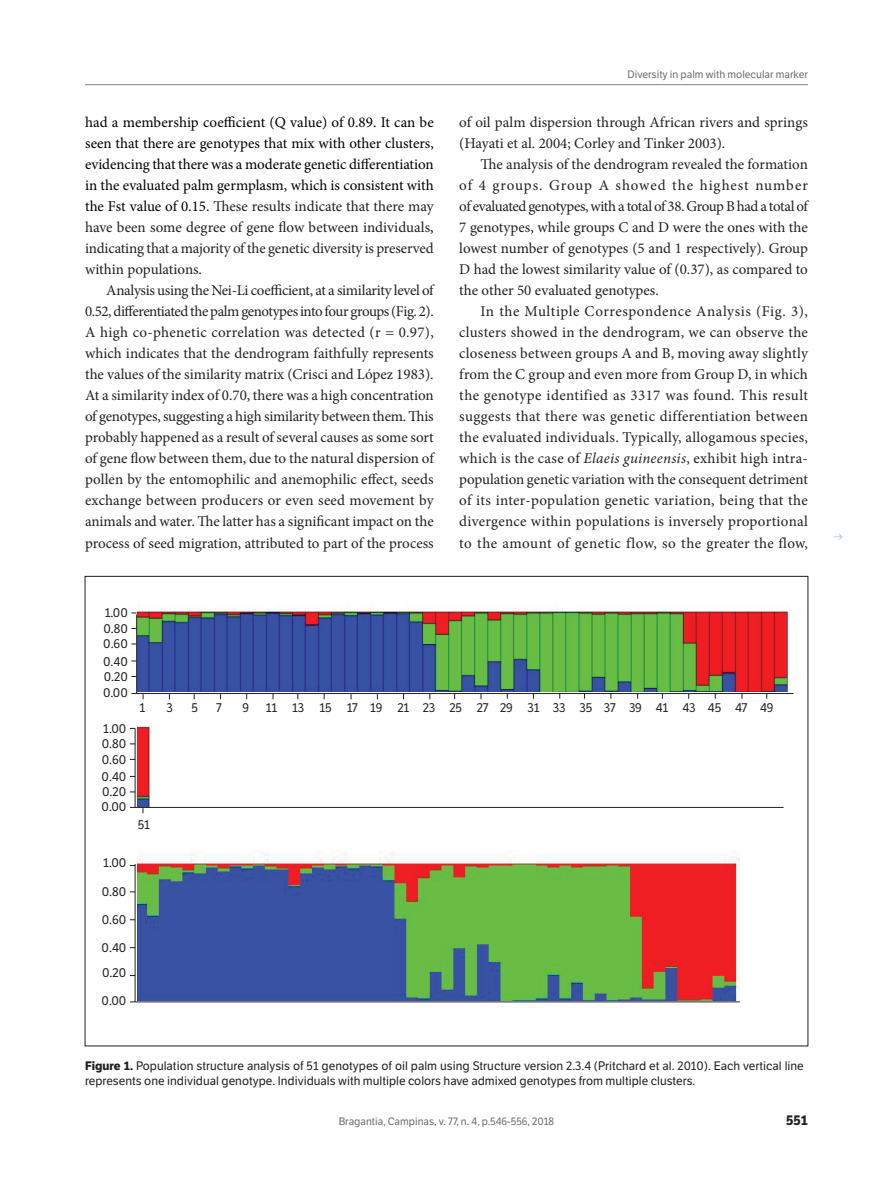
<style>
.page{position:relative;width:893px;height:1191px;background:#fff}
.page>*{position:absolute;margin:0;border:0;box-sizing:border-box;transform-origin:0 0}
.bg_Texto{font:15px/21px "Minion Pro";color:#231f20;text-align:justify}
.bg_Texto-2{font:15px/21px "Minion Pro";letter-spacing:-.01em;color:#000;text-align:justify}
.t1{font:700 13.5px "LFT Etica";color:#231f20}
.t2{font:12.45px/14.9px "LFT Etica";letter-spacing:-.01em;color:#231f20;text-align:justify}
.bg_Título_tab_fig{font:12px/14.4px "LFT Etica";color:#231f20}
.t3{font:10.5px "LFT Etica";color:#6c6d70}
.s1{color:#231f20}
.s2{font-style:italic}
.s3{font-weight:700}
</style>
<div class="page">
<hr style="left:85px;top:84px;width:723px;height:1px;background:#808285">
<img style="left:97px;top:852px;width:643px;height:151px">
<img style="left:136px;top:605px;width:654px;height:202px">
<div style="left:99px;top:586px;width:37px;height:428px;background:#fff"></div>
<div style="left:131px;top:692px;width:677px;height:33px;background:#fff"></div>
<div style="left:131px;top:1002px;width:645px;height:44px;background:#fff"></div>
<div style="left:150px;top:789px;width:658px;height:45px;background:#fff"></div>
<hr style="left:135px;top:864px;width:1px;height:138px;background:#231f20">
<hr style="left:130px;top:1001px;width:610px;height:1px;background:#231f20">
<hr style="left:135px;top:728px;width:1px;height:79px;background:#231f20">
<hr style="left:130px;top:807px;width:653px;height:1px;background:#231f20">
<hr style="left:136px;top:614px;width:1px;height:79px;background:#231f20">
<hr style="left:131px;top:693px;width:663px;height:1px;background:#231f20">
<svg style="left:833px;top:534px;width:9px;height:6px"></svg>
<p class="bg_Texto-2" style="left:85px;top:112px;width:350px">had a membership coefficient (Q value) of 0.89. It can be seen that there are genotypes that mix with other clusters, evidencing that there was a moderate genetic differentiation in the evaluated palm germplasm, which is consistent with the Fst value of 0.15. <span class="s1">These results indicate that there may have been some degree of gene flow between individuals</span>, <span class="s1">indicating that a majority of the genetic diversity is preserved within populations.</span></p>
<p class="bg_Texto" style="left:85px;top:280px;width:350px;text-indent:21px">Analysis using the Nei-Li coefficient, at a similarity level of 0.52, differentiated the palm genotypes into four groups (Fig. 2).<br>A high co-phenetic correlation was detected (r = 0.97), which indicates that the dendrogram faithfully represents the values of the similarity matrix (Crisci and López 1983).<br>At a similarity index of 0.70, there was a high concentration of genotypes, suggesting a high similarity between them. This probably happened as a result of several causes as some sort of gene flow between them, due to the natural dispersion of pollen by the entomophilic and anemophilic effect, seeds exchange between producers or even seed movement by animals and water. The latter has a significant impact on the process of seed migration, attributed to part of the process</p>
<p class="t2" style="left:105px;top:605px;width:25px">1.00</p>
<p class="t2" style="left:103px;top:654px;width:26px;line-height:15.6px">0.40<br>0.20<br>0.00</p>
<p class="t2" style="left:103px;top:621px;width:26px">0.80</p>
<p class="t2" style="left:103px;top:636px;width:26px">0.60</p>
<p class="t3" style="left:627px;top:68px;width:182px">Diversity in palm with molecular marker</p>
<p class="bg_Texto" style="left:459px;top:112px;width:350px">of oil palm dispersion through African rivers and springs (Hayati et al. 2004; Corley and Tinker 2003).</p>
<p class="bg_Texto" style="left:459px;top:154px;width:350px;text-indent:21px">The analysis of the dendrogram revealed the formation of 4 groups. Group A showed the highest number of evaluated genotypes, with a total of 38. Group B had a total of 7 genotypes, while groups C and D were the ones with the lowest number of genotypes (5 and 1 respectively). Group D had the lowest similarity value of (0.37), as compared to the other 50 evaluated genotypes.</p>
<p class="bg_Texto" style="left:459px;top:301px;width:350px;text-indent:21px">In the Multiple Correspondence Analysis (Fig. 3), clusters showed in the dendrogram, we can observe the closeness between groups A and B, moving away slightly from the C group and even more from Group D, in which the genotype identified as 3317 was found. This result suggests that there was genetic differentiation between the evaluated individuals. Typically, allogamous species, which is the case of <span class="s2">Elaeis guineensis</span>, exhibit high intra&shy;population genetic variation with the consequent detriment of its inter-population genetic variation, being that the divergence within populations is inversely proportional to the amount of genetic flow, so the greater the flow,</p>
<p class="t2" style="left:103px;top:721px;width:25px">1.00</p>
<p class="t2" style="left:102px;top:769px;width:26px">0.40<br>0.20<br>0.00</p>
<p class="t2" style="left:102px;top:736px;width:26px">0.80</p>
<p class="t2" style="left:102px;top:752px;width:26px">0.60</p>
<p class="t2" style="left:103px;top:855px;width:25px">1.00</p>
<p class="t2" style="left:102px;top:884px;width:26px">0.80</p>
<p class="t2" style="left:102px;top:912px;width:26px">0.60</p>
<p class="t2" style="left:102px;top:936px;width:26px;line-height:24.5px">0.40<br>0.20</p>
<p class="t2" style="left:102px;top:993px;width:26px">0.00</p>
<p class="t2" style="left:140px;top:700px;width:7px">1</p>
<p class="t2" style="left:166px;top:700px;width:8px">3</p>
<p class="t2" style="left:192px;top:700px;width:8px">5</p>
<p class="t2" style="left:216px;top:700px;width:7px">7</p>
<p class="t2" style="left:243px;top:700px;width:8px">9</p>
<p class="t2" style="left:266px;top:700px;width:509px">11 13 15 17 19 21 23 25 27 29 31 33 35 37 39 41 43 45 47 49</p>
<p class="t2" style="left:138px;top:817px;width:14px">51</p>
<p class="bg_Título_tab_fig" style="left:85px;top:1059px;width:720px"><span class="s3">Figure 1.</span> Population structure analysis of 51 genotypes of oil palm using Structure version 2.3.4 (Pritchard et al. 2010). Each vertical line represents one individual genotype. Individuals with multiple colors have admixed genotypes from multiple clusters.</p>
<p class="t3" style="left:339px;top:1115px;width:217px">Bragantia, Campinas, v. 77, n. 4, p.546-556, 2018</p>
<p class="t1" style="left:786px;top:1112px;width:23px">551</p>
</div>
